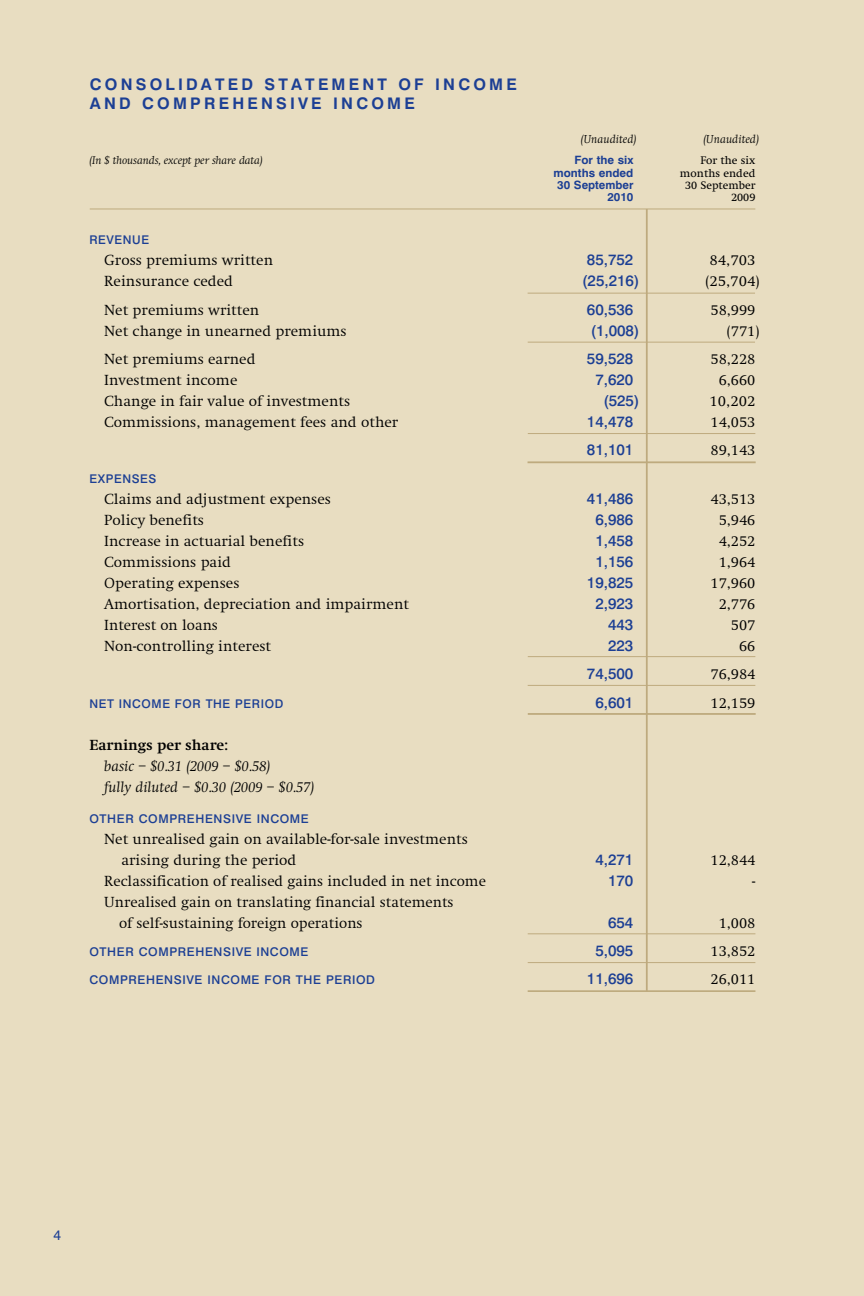
<style>
.page{position:relative;width:864px;height:1296px;background:#e8ddc1}
.page>*{position:absolute;margin:0;border:0;box-sizing:border-box;transform-origin:0 0}
.t1{font:700 16px/19.2px "Swiss 721 BT";letter-spacing:.2em;color:#1c3f94}
.t2{font:300 15.2px/21px "Swift EF";color:#000}
.t3{font:500 15.2px "Swiss 721 BT";color:#1c3f94}
.t4{font:italic 300 15.2px/21px "Swift EF";color:#000}
.t5{font:700 15.2px "Swift EF";color:#000}
.t6{font:14px "Swiss 721 BT";color:#1c3f94}
.t7{font:500 12px "Swiss 721 BT";letter-spacing:.05em;color:#1c3f94}
.t8{font:italic 300 12px "Swift EF";color:#000}
.t9{font:italic 300 11.6px "Swift EF";letter-spacing:-.01em;color:#000}
.t10{font:700 11.4px "Swiss 721 BT";color:#1c3f94}
.t11{font:11.4px "Swift EF";color:#000}
</style>
<div class="page">
<hr style="left:90px;top:209px;width:665px;height:1px;background:#beaa7e">
<hr style="left:646px;top:209px;width:2px;height:782px;background:#beaa7e">
<hr style="left:528px;top:293px;width:227px;height:1px;background:#beaa7e">
<hr style="left:528px;top:342px;width:227px;height:1px;background:#beaa7e">
<hr style="left:528px;top:433px;width:227px;height:1px;background:#beaa7e">
<hr style="left:528px;top:461px;width:228px;height:2px;background:#beaa7e">
<hr style="left:528px;top:656px;width:227px;height:1px;background:#beaa7e">
<hr style="left:528px;top:685px;width:227px;height:1px;background:#beaa7e">
<hr style="left:528px;top:713px;width:228px;height:2px;background:#beaa7e">
<hr style="left:528px;top:933px;width:227px;height:1px;background:#beaa7e">
<hr style="left:528px;top:962px;width:227px;height:1px;background:#beaa7e">
<hr style="left:528px;top:990px;width:227px;height:2px;background:#beaa7e">
<p class="t1" style="left:90px;top:74px;width:429px">CONS OLIDATED STATEM ENT OF I NCOM E<br>AND COM PREHENS IVE I NCOM E</p>
<p class="t8" style="left:581px;top:132px;width:57px">(Unaudited)</p>
<p class="t8" style="left:703px;top:132px;width:57px">(Unaudited)</p>
<p class="t9" style="left:89px;top:154px;width:175px">(In $ thousands, except per share data)</p>
<p class="t10" style="left:575px;top:153px;width:61px">FOR THE SIX</p>
<p class="t11" style="left:700px;top:155px;width:57px">For the six</p>
<p class="t10" style="left:554px;top:166px;width:81px">MONTHS ENDED</p>
<p class="t11" style="left:680px;top:167px;width:77px">months ended</p>
<p class="t10" style="left:557px;top:178px;width:78px">30 SEPTEMBER</p>
<p class="t11" style="left:685px;top:179px;width:72px">30 September</p>
<p class="t10" style="left:607px;top:190px;width:28px">2010</p>
<p class="t11" style="left:731px;top:192px;width:26px">2009</p>
<p class="t7" style="left:89px;top:233px;width:61px">REVENUE</p>
<p class="t2" style="left:104px;top:250px;width:170px">Gross premiums written</p>
<p class="t3" style="left:587px;top:251px;width:48px">85,752</p>
<p class="t2" style="left:710px;top:250px;width:47px">84,703</p>
<p class="t2" style="left:104px;top:271px;width:130px">Reinsurance ceded</p>
<p class="t3" style="left:582px;top:272px;width:59px">(25,216)</p>
<p class="t2" style="left:705px;top:271px;width:55px">(25,704)</p>
<p class="t2" style="left:104px;top:299px;width:157px">Net premiums written</p>
<p class="t3" style="left:587px;top:300px;width:48px">60,536</p>
<p class="t2" style="left:710px;top:299px;width:46px">58,999</p>
<p class="t2" style="left:104px;top:320px;width:244px">Net change in unearned premiums</p>
<p class="t3" style="left:591px;top:321px;width:50px">(1,008)</p>
<p class="t2" style="left:727px;top:320px;width:34px">(771)</p>
<p class="t2" style="left:104px;top:349px;width:153px">Net premiums earned</p>
<p class="t3" style="left:587px;top:349px;width:48px">59,528</p>
<p class="t2" style="left:710px;top:349px;width:46px">58,228</p>
<p class="t2" style="left:104px;top:370px;width:135px">Investment income</p>
<p class="t3" style="left:595px;top:370px;width:40px">7,620</p>
<p class="t2" style="left:719px;top:370px;width:38px">6,660</p>
<p class="t2" style="left:104px;top:391px;width:248px">Change in fair value of investments</p>
<p class="t3" style="left:603px;top:391px;width:38px">(525)</p>
<p class="t2" style="left:710px;top:391px;width:47px">10,202</p>
<p class="t2" style="left:104px;top:412px;width:296px">Commissions, management fees and other</p>
<p class="t3" style="left:587px;top:412px;width:48px">14,478</p>
<p class="t2" style="left:710px;top:412px;width:46px">14,053</p>
<p class="t3" style="left:587px;top:440px;width:48px">81,101</p>
<p class="t2" style="left:710px;top:440px;width:46px">89,143</p>
<p class="t7" style="left:89px;top:472px;width:69px">EXPENSES</p>
<p class="t2" style="left:104px;top:489px;width:228px">Claims and adjustment expenses</p>
<p class="t3" style="left:587px;top:490px;width:48px">41,486</p>
<p class="t2" style="left:710px;top:489px;width:46px">43,513</p>
<p class="t2" style="left:104px;top:510px;width:101px">Policy benefits</p>
<p class="t3" style="left:595px;top:511px;width:40px">6,986</p>
<p class="t2" style="left:719px;top:510px;width:38px">5,946</p>
<p class="t2" style="left:104px;top:531px;width:202px">Increase in actuarial benefits</p>
<p class="t3" style="left:595px;top:532px;width:40px">1,458</p>
<p class="t2" style="left:719px;top:531px;width:38px">4,252</p>
<p class="t2" style="left:104px;top:552px;width:128px">Commissions paid</p>
<p class="t3" style="left:595px;top:553px;width:40px">1,156</p>
<p class="t2" style="left:719px;top:552px;width:38px">1,964</p>
<p class="t2" style="left:104px;top:573px;width:137px">Operating expenses</p>
<p class="t3" style="left:587px;top:574px;width:48px">19,825</p>
<p class="t2" style="left:710px;top:573px;width:46px">17,960</p>
<p class="t2" style="left:104px;top:594px;width:306px">Amortisation, depreciation and impairment</p>
<p class="t3" style="left:595px;top:595px;width:40px">2,923</p>
<p class="t2" style="left:719px;top:594px;width:38px">2,776</p>
<p class="t2" style="left:104px;top:615px;width:115px">Interest on loans</p>
<p class="t3" style="left:608px;top:616px;width:27px">443</p>
<p class="t2" style="left:731px;top:615px;width:26px">507</p>
<p class="t2" style="left:104px;top:636px;width:168px">Non-controlling interest</p>
<p class="t3" style="left:608px;top:637px;width:27px">223</p>
<p class="t2" style="left:739px;top:636px;width:18px">66</p>
<p class="t3" style="left:587px;top:665px;width:48px">74,500</p>
<p class="t2" style="left:710px;top:664px;width:46px">76,984</p>
<p class="t7" style="left:89px;top:696px;width:195px">NET I NCOME FOR THE PERIOD</p>
<p class="t3" style="left:595px;top:693px;width:40px">6,601</p>
<p class="t2" style="left:710px;top:692px;width:46px">12,159</p>
<p class="t5" style="left:89px;top:736px;width:140px">Earnings per share:</p>
<p class="t4" style="left:104px;top:755px;width:212px">basic – $0.31 (2009 – $0.58)<br>fully diluted – $0.30 (2009 – $0.57)</p>
<p class="t7" style="left:89px;top:811px;width:221px">OTHER COMPREHENSIVE I NCOME</p>
<p class="t2" style="left:121px;top:828px;width:348px;text-indent:-17px">Net unrealised gain on available-for-sale investments arising during the period</p>
<p class="t3" style="left:595px;top:850px;width:40px">4,271</p>
<p class="t2" style="left:710px;top:849px;width:46px">12,844</p>
<p class="t2" style="left:104px;top:870px;width:383px">Reclassification of realised gains included in net income</p>
<p class="t3" style="left:608px;top:871px;width:27px">170</p>
<p class="t2" style="left:752px;top:870px;width:5px">-</p>
<p class="t2" style="left:119px;top:891px;width:336px;text-indent:-15px">Unrealised gain on translating financial statements of self-sustaining foreign operations</p>
<p class="t3" style="left:608px;top:913px;width:27px">654</p>
<p class="t2" style="left:719px;top:912px;width:38px">1,008</p>
<p class="t7" style="left:89px;top:944px;width:221px">OTHER COMPREHENSIVE I NCOME</p>
<p class="t3" style="left:595px;top:941px;width:40px">5,095</p>
<p class="t2" style="left:710px;top:941px;width:46px">13,852</p>
<p class="t7" style="left:89px;top:972px;width:287px">COMPREHENSIVE I NCOME FOR THE PERIOD</p>
<p class="t3" style="left:587px;top:969px;width:48px">11,696</p>
<p class="t2" style="left:710px;top:969px;width:46px">26,011</p>
<p class="t6" style="left:53px;top:1227px;width:9px">4</p>
</div>
